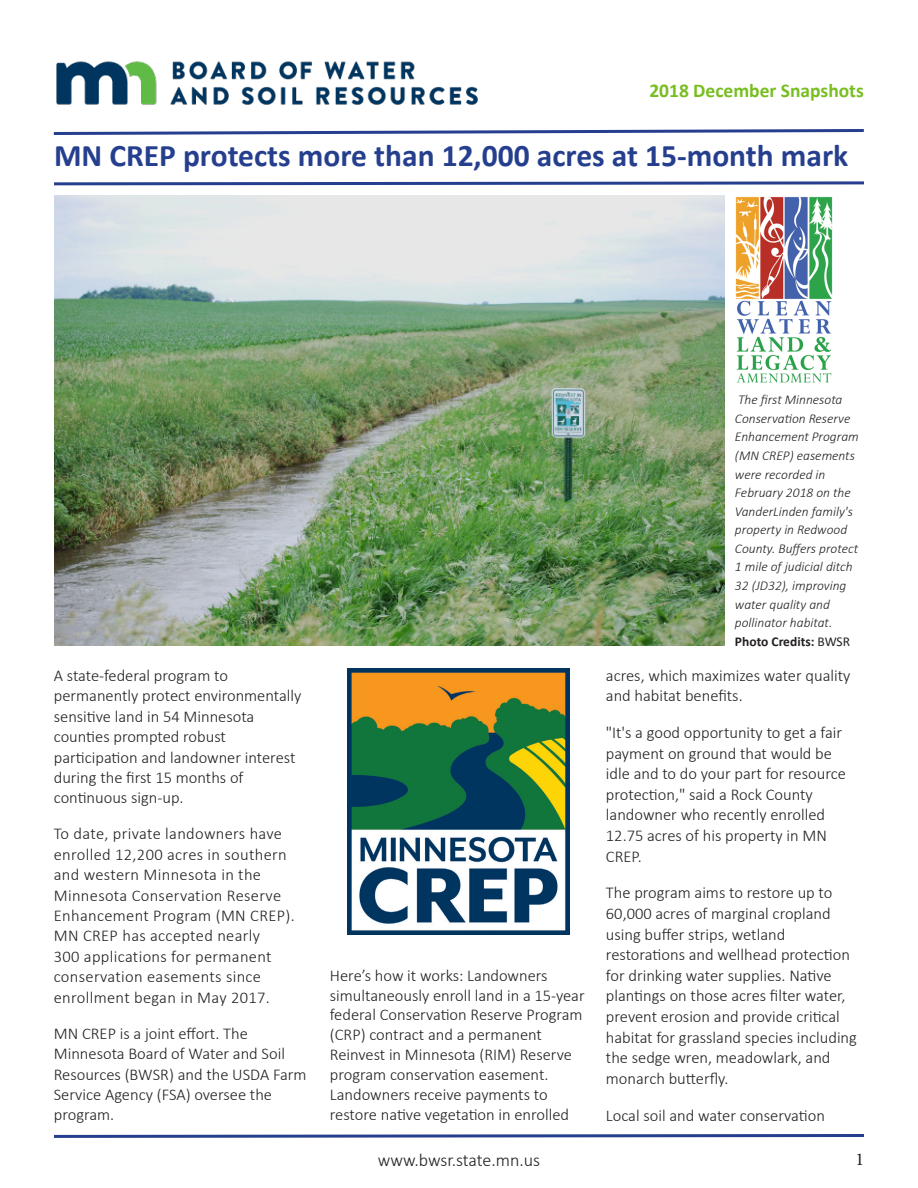
<style>
.page{position:relative;width:918px;height:1188px;background:#fff}
.page>*{position:absolute;margin:0;border:0;box-sizing:border-box;transform-origin:0 0}
.t1{font:700 31.5px "Calibri";color:#253f8e}
.t2{font:700 19.5px "Calibri";color:#78be21}
.t3{font:300 18px "Calibri";letter-spacing:-.005em;color:#231f20}
.t4{font:18px "Minion Pro";color:#231f20}
.t5{font:300 16.5px/20.7px "Calibri";color:#231f20}
.t6{font:300 16.5px/20.4px "Calibri";letter-spacing:.02em;color:#231f20}
.t7{font:italic 300 13.5px/18.6px "Calibri";color:#231f20}
.s1{font-weight:700;font-style:normal}
.s2{font-weight:400;font-style:normal}
</style>
<div class="page">
<svg style="left:54px;top:181px;width:810px;height:5px"></svg>
<svg style="left:53px;top:129px;width:811px;height:6px"></svg>
<svg style="left:54px;top:1134px;width:810px;height:4px"></svg>
<img style="left:56px;top:61px;width:422px;height:44px">
<img style="left:54px;top:195px;width:670px;height:451px">
<img style="left:735px;top:196px;width:98px;height:187px">
<img style="left:348px;top:669px;width:222px;height:266px">
<p class="t2" style="left:649px;top:78px;width:216px">2018 December Snapshots</p>
<h1 class="t1" style="left:54px;top:135px;width:796px">MN CREP protects more than 12,000 acres at 15-month mark</h1>
<p class="t5" style="left:54px;top:665px;width:249px">A state-federal program to permanently protect environmentally sensitive land in 54 Minnesota counties prompted robust participation and landowner interest during the first 15 months of continuous sign-up.</p>
<p class="t6" style="left:54px;top:824px;width:243px">To date, private landowners have enrolled 12,200 acres in southern and western Minnesota in the<br>Minnesota Conservation Reserve<br>Enhancement Program (MN CREP).<br>MN CREP has accepted nearly<br>300 applications for permanent conservation easements since enrollment began in May 2017.</p>
<p class="t5" style="left:54px;top:1023px;width:254px">MN CREP is a joint effort. The<br>Minnesota Board of Water and Soil<br>Resources (BWSR) and the USDA Farm<br>Service Agency (FSA) oversee the program.</p>
<p class="t5" style="left:330px;top:965px;width:256px;line-height:20px">Here’s how it works: Landowners simultaneously enroll land in a 15-year federal Conservation Reserve Program (CRP) contract and a permanent Reinvest in Minnesota (RIM) Reserve program conservation easement.<br>Landowners receive payments to restore native vegetation in enrolled</p>
<p class="t3" style="left:378px;top:1149px;width:164px">www.bwsr.state.mn.us</p>
<p class="t7" style="left:735px;top:390px;width:125px">The first Minnesota<br>Conservation Reserve<br>Enhancement Program (MN CREP) easements were recorded in<br>February 2018 on the<br>VanderLinden family's property in Redwood<br>County. Buffers protect<br>1 mile of judicial ditch<br>32 (JD32), improving water quality and pollinator habitat.<br><span class="s1">Photo Credits:</span> <span class="s2">BWSR</span></p>
<p class="t5" style="left:606px;top:665px;width:246px">acres, which maximizes water quality and habitat benefits.</p>
<p class="t5" style="left:606px;top:722px;width:242px">"It's a good opportunity to get a fair payment on ground that would be idle and to do your part for resource protection," said a Rock County landowner who recently enrolled<br>12.75 acres of his property in MN<br>CREP.</p>
<p class="t5" style="left:606px;top:882px;width:253px">The program aims to restore up to 60,000 acres of marginal cropland using buffer strips, wetland restorations and wellhead protection for drinking water supplies. Native plantings on those acres filter water, prevent erosion and provide critical habitat for grassland species including the sedge wren, meadowlark, and monarch butterfly.</p>
<p class="t5" style="left:606px;top:1105px;width:221px">Local soil and water conservation</p>
<p class="t4" style="left:855px;top:1147px;width:10px">1</p>
</div>
